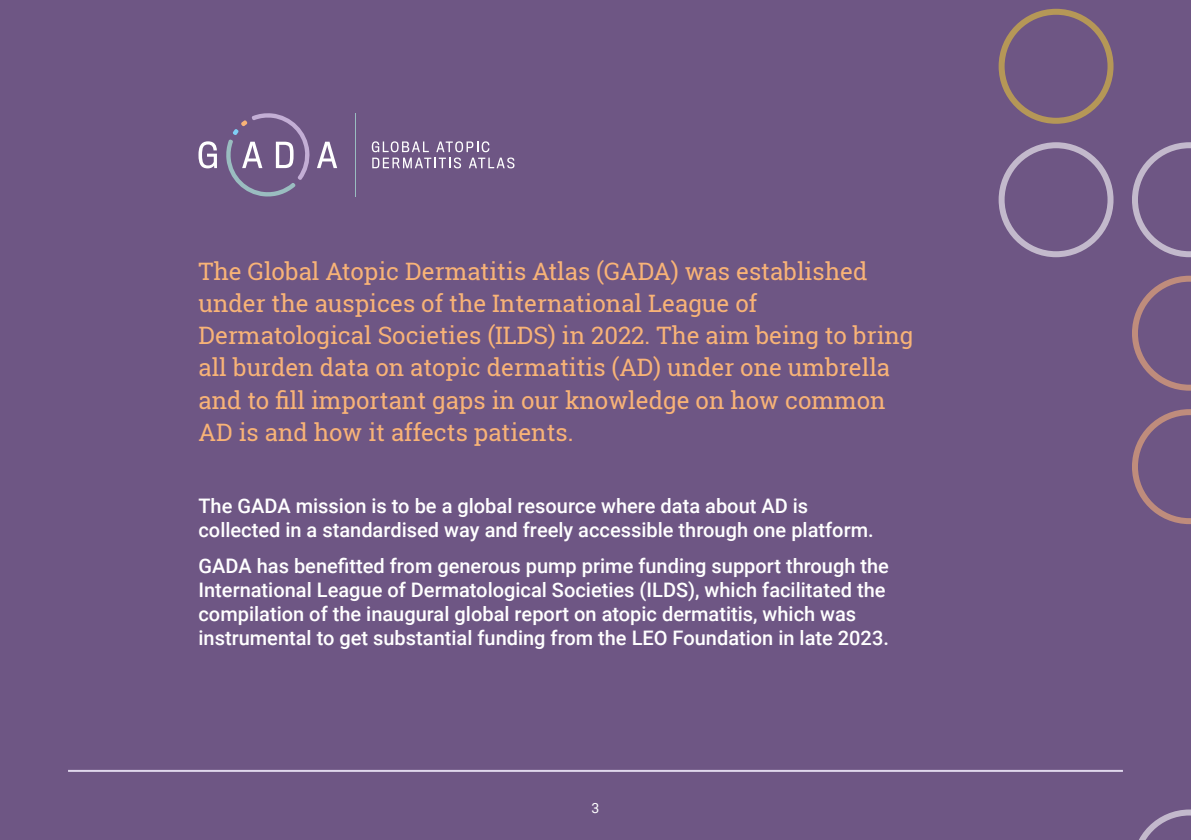
<style>
.page{position:relative;width:1191px;height:840px;background:#fff}
.page>*{position:absolute;margin:0;border:0;box-sizing:border-box;transform-origin:0 0}
.intro{font:24px/32px "Roboto Slab";color:#f8b377}
.body{font:500 20px/24px "Roboto";color:#fff}
.t1{font:14px "Roboto";color:#fff}
</style>
<div class="page">
<div style="left:0;top:0;width:1191px;height:839px;background:#6e5684"></div>
<svg style="left:1139px;top:809px;width:52px;height:30px"></svg>
<svg style="left:1132px;top:409px;width:59px;height:115px"></svg>
<svg style="left:1132px;top:275px;width:59px;height:115px"></svg>
<svg style="left:998px;top:142px;width:115px;height:115px"></svg>
<svg style="left:1132px;top:142px;width:59px;height:115px"></svg>
<svg style="left:998px;top:9px;width:115px;height:115px"></svg>
<hr style="left:355px;top:113px;width:1px;height:83px;background:#9abdc0">
<svg style="left:372px;top:141px;width:142px;height:27px"></svg>
<svg style="left:198px;top:141px;width:19px;height:27px"></svg>
<svg style="left:317px;top:142px;width:20px;height:26px"></svg>
<svg style="left:226px;top:113px;width:84px;height:84px"></svg>
<hr style="left:68px;top:769px;width:1055px;height:2px;background:#e0d7ec">
<p class="intro" style="left:198px;top:255px;width:716px">The Global Atopic Dermatitis Atlas (GADA) was established under the auspices of the International League of Dermatological Societies (ILDS) in 2022. The aim being to bring all burden data on atopic dermatitis (AD) under one umbrella and to fill important gaps in our knowledge on how common AD is and how it affects patients.</p>
<p class="body" style="left:198px;top:493px;width:676px">The GADA mission is to be a global resource where data about AD is collected in a standardised way and freely accessible through one platform.</p>
<p class="body" style="left:198px;top:552px;width:692px">GADA has benefitted from generous pump prime funding support through the International League of Dermatological Societies (ILDS), which facilitated the compilation of the inaugural global report on atopic dermatitis, which was instrumental to get substantial funding from the LEO Foundation in late 2023.</p>
<p class="t1" style="left:591px;top:798px;width:9px">3</p>
</div>
